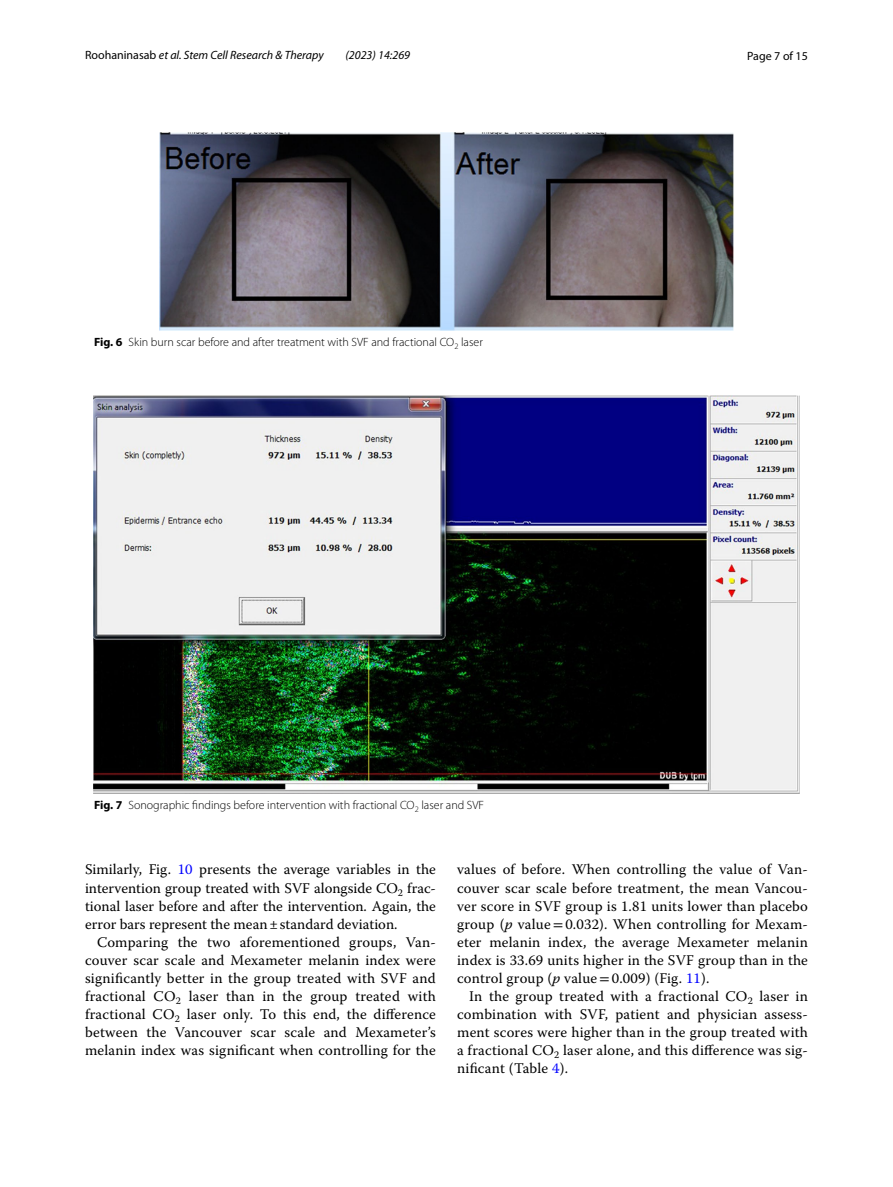
<style>
.page{position:relative;width:893px;height:1187px;background:#fff}
.page>*{position:absolute;margin:0;border:0;box-sizing:border-box;transform-origin:0 0}
.t1{font:14.7px/18px "Warnock Pro";letter-spacing:.015em;color:#000;text-align:justify}
.t2{font:300 12px "Myriad Pro";color:#000}
.t3{font:italic 12px "Myriad Pro";color:#000}
.t4{font:12px "Myriad Pro";color:#000}
.s1{font-style:normal}
.s2{font-weight:700}
.s3{color:#00f}
.s4{font-style:italic}
.s5{font-family:"STIX"}
</style>
<div class="page">
<img style="left:160px;top:133px;width:573px;height:197px">
<img style="left:94px;top:396px;width:705px;height:397px">
<p class="t3" style="left:85px;top:48px;width:240px"><span class="s1">Roohaninasab</span> et al. Stem Cell Research &amp; Therapy</p>
<p class="t3" style="left:346px;top:48px;width:66px">(2023) 14:269</p>
<p class="t4" style="left:747px;top:48px;width:62px">Page 7 of 15</p>
<p class="t2" style="left:94px;top:335px;width:390px"><span class="s2">Fig. 6</span> Skin burn scar before and after treatment with SVF and fractional CO<sub>2</sub> laser</p>
<p class="t2" style="left:94px;top:798px;width:392px"><span class="s2">Fig. 7</span> Sonographic findings before intervention with fractional CO<sub>2</sub> laser and SVF</p>
<p class="t1" style="left:85px;top:860px;width:352px">Similarly, Fig. <span class="s3">10</span> presents the average variables in the intervention group treated with SVF alongside CO<sub>2</sub> frac&shy;tional laser before and after the intervention. Again, the error bars represent the mean±standard deviation.</p>
<p class="t1" style="left:85px;top:932px;width:352px;text-indent:12px">Comparing the two aforementioned groups, Van&shy;couver scar scale and Mexameter melanin index were significantly better in the group treated with SVF and fractional CO<sub>2</sub> laser than in the group treated with fractional CO<sub>2</sub> laser only. To this end, the difference between the Vancouver scar scale and Mexameter’s melanin index was significant when controlling for the</p>
<p class="t1" style="left:457px;top:860px;width:352px">values of before. When controlling the value of Van&shy;couver scar scale before treatment, the mean Vancou&shy;ver score in SVF group is 1.81 units lower than placebo group (<span class="s4">p</span> value<span class="s5">=</span>0.032). When controlling for Mexam&shy;eter melanin index, the average Mexameter melanin index is 33.69 units higher in the SVF group than in the control group (<span class="s4">p</span> value<span class="s5">=</span>0.009) (Fig. <span class="s3">11</span>).</p>
<p class="t1" style="left:457px;top:986px;width:352px;text-indent:12px">In the group treated with a fractional CO<sub>2</sub> laser in combination with SVF, patient and physician assess&shy;ment scores were higher than in the group treated with a fractional CO<sub>2</sub> laser alone, and this difference was sig&shy;nificant (Table <span class="s3">4</span>).</p>
</div>
